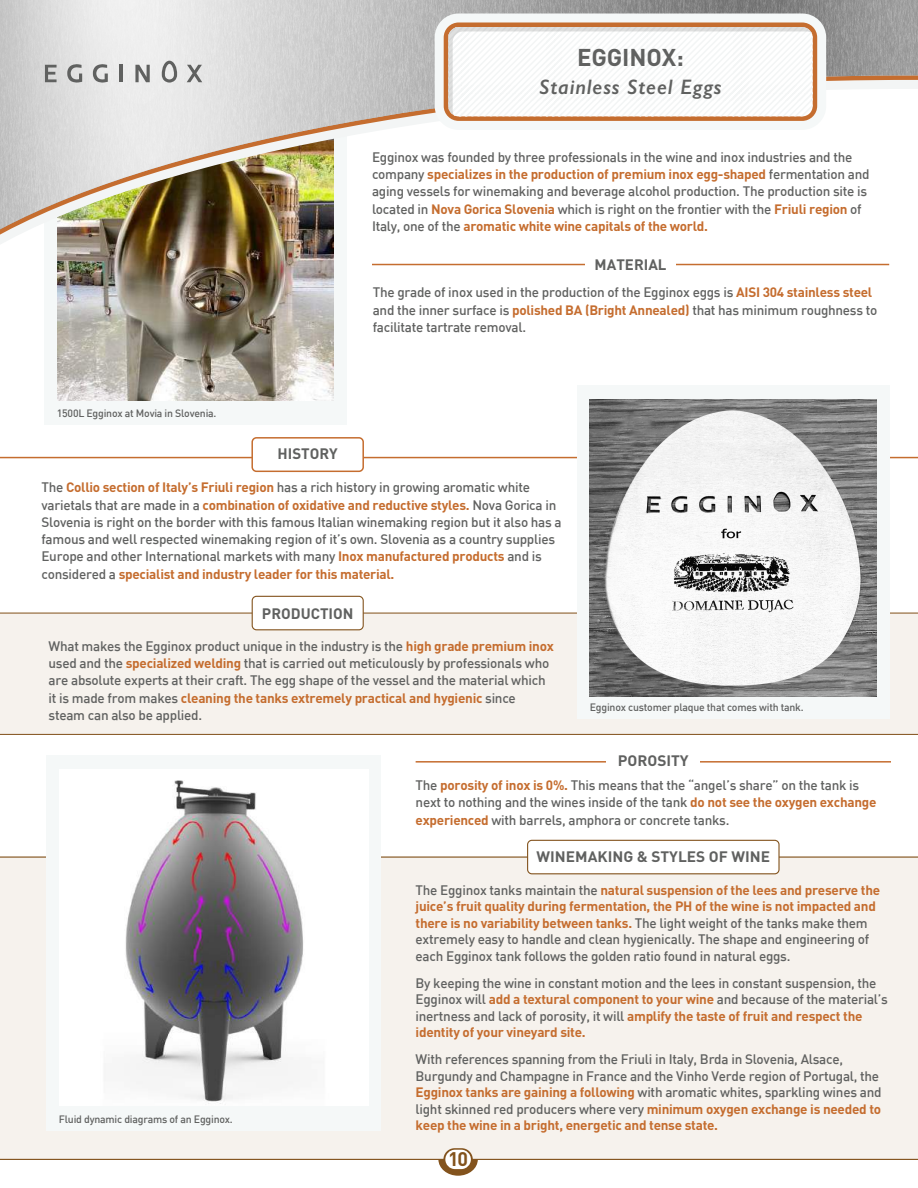
<style>
.page{position:relative;width:918px;height:1188px;background:#fff}
.page>*{position:absolute;margin:0;border:0;box-sizing:border-box;transform-origin:0 0}
.t1{font:700 24px "DIN";color:#606160}
.t2{font:italic 600 21px "Gill Sans";letter-spacing:.04em;color:#606160}
.t3{font:700 19.5px "DIN";color:#83531d}
.t4{font:700 15px "DIN";color:#606160}
.t5{font:500 13.5px/17.2px "DIN";letter-spacing:-.02em;color:#606160}
.t6{font:500 10.5px "DIN";letter-spacing:-.02em;color:#606160}
.s1{font-weight:700;color:#c56d2f}
</style>
<div class="page">
<div style="left:0;top:856px;width:918px;height:304px;background:#f6f2ed"></div>
<hr style="left:0;top:457px;width:918px;height:1px;background:#c56d2f">
<div style="left:0;top:613px;width:918px;height:122px;background:#f6f2ed"></div>
<div style="left:252px;top:438px;width:111px;height:33px;background:#fff;border-radius:4px"></div>
<div style="left:251px;top:437px;width:113px;height:35px;border:2px solid #c56d2f;border-radius:4px"></div>
<div style="left:252px;top:596px;width:111px;height:34px;background:#fff;border-radius:4px"></div>
<div style="left:252px;top:596px;width:112px;height:34px;border:1px solid #83531d;border-radius:4px"></div>
<div style="left:44px;top:36px;width:303px;height:389px;background:#f5f8f8"></div>
<div style="left:577px;top:386px;width:312px;height:333px;background:#f5f8f8"></div>
<div style="left:46px;top:755px;width:335px;height:376px;background:#fff"></div>
<img style="left:58px;top:297px;width:275px;height:104px">
<img style="left:57px;top:264px;width:833px;height:33px">
<img style="left:0;top:229px;width:890px;height:35px">
<img style="left:590px;top:399px;width:287px;height:297px">
<img style="left:126px;top:780px;width:177px;height:322px">
<img style="left:0;top:0;width:918px;height:229px">
<div style="left:435px;top:14px;width:391px;height:116px;border:27px solid #f5f8f8;border-radius:11px"></div>
<div style="left:444px;top:23px;width:373px;height:98px;border:9px solid #c56d2f;border-radius:11px"></div>
<svg style="left:448px;top:27px;width:364px;height:88px"></svg>
<hr style="left:372px;top:264px;width:517px;height:1px;background:#c56d2f">
<div style="left:585px;top:255px;width:91px;height:22px;background:#fff"></div>
<hr style="left:416px;top:761px;width:475px;height:2px;background:#c56d2f">
<div style="left:607px;top:748px;width:93px;height:22px;background:#fff"></div>
<div style="left:528px;top:840px;width:251px;height:34px;background:#fff;border-radius:4px"></div>
<div style="left:527px;top:840px;width:253px;height:34px;border:1px solid #83531d;border-radius:4px"></div>
<hr style="left:120px;top:65px;width:3px;height:17px;background:#606160">
<svg style="left:187px;top:65px;width:15px;height:17px"></svg>
<svg style="left:135px;top:65px;width:15px;height:17px"></svg>
<svg style="left:45px;top:65px;width:12px;height:17px"></svg>
<svg style="left:162px;top:61px;width:15px;height:22px"></svg>
<svg style="left:93px;top:64px;width:15px;height:19px"></svg>
<svg style="left:67px;top:64px;width:15px;height:19px"></svg>
<svg style="left:438px;top:1159px;width:40px;height:17px"></svg>
<svg style="left:443px;top:1148px;width:30px;height:23px"></svg>
<div style="left:445px;top:1150px;width:26px;height:19px;background:#fff;border-radius:10px"></div>
<h1 class="t1" style="left:577px;top:41px;width:108px">EGGINOX:</h1>
<h2 class="t2" style="left:539px;top:74px;width:184px">Stainless Steel Eggs</h2>
<p class="t5" style="left:372px;top:148px;width:499px">Egginox was founded by three professionals in the wine and inox industries and the company <span class="s1">specializes in the production of premium inox egg-shaped</span> fermentation and aging vessels for winemaking and beverage alcohol production. The production site is located in <span class="s1">Nova Gorica Slovenia</span> which is right on the frontier with the <span class="s1">Friuli region</span> of Italy, one of the <span class="s1">aromatic white wine capitals of the world.</span></p>
<p class="t4" style="left:595px;top:255px;width:73px">MATERIAL</p>
<p class="t6" style="left:57px;top:406px;width:161px">1500L Egginox at Movia in Slovenia.</p>
<p class="t5" style="left:373px;top:283px;width:506px">The grade of inox used in the production of the Egginox eggs is <span class="s1">AISI 304 stainless steel </span>and the inner surface is <span class="s1">polished BA (Bright Annealed)</span> that has minimum roughness to facilitate tartrate removal.</p>
<p class="t4" style="left:278px;top:444px;width:62px">HISTORY</p>
<p class="t5" style="left:41px;top:478px;width:522px">The <span class="s1">Collio section of Italy’s Friuli region</span> has a rich history in growing aromatic white varietals that are made in a <span class="s1">combination of oxidative and reductive styles.</span> Nova Gorica in Slovenia is right on the border with this famous Italian winemaking region but it also has a famous and well respected winemaking region of it’s own. Slovenia as a country supplies Europe and other International markets with many <span class="s1">Inox manufactured products</span> and is considered a <span class="s1">specialist and industry leader for this material.</span></p>
<p class="t4" style="left:262px;top:603px;width:93px">PRODUCTION</p>
<p class="t5" style="left:49px;top:637px;width:507px">What makes the Egginox product unique in the industry is the <span class="s1">high grade premium inox </span>used and the <span class="s1">specialized welding</span> that is carried out meticulously by professionals who are absolute experts at their craft. The egg shape of the vessel and the material which it is made from makes <span class="s1">cleaning the tanks extremely practical and hygienic</span> since steam can also be applied.</p>
<p class="t6" style="left:590px;top:701px;width:215px">Egginox customer plaque that comes with tank.</p>
<p class="t4" style="left:618px;top:751px;width:72px">POROSITY</p>
<p class="t5" style="left:416px;top:776px;width:462px">The <span class="s1">porosity of inox is 0%.</span> This means that the “angel’s share” on the tank is next to nothing and the wines inside of the tank <span class="s1">do not see the oxygen exchange experienced</span> with barrels, amphora or concrete tanks.</p>
<p class="t6" style="left:59px;top:1113px;width:175px">Fluid dynamic diagrams of an Egginox.</p>
<p class="t4" style="left:537px;top:847px;width:235px">WINEMAKING &amp; STYLES OF WINE</p>
<p class="t5" style="left:416px;top:881px;width:466px;line-height:16.5px">The Egginox tanks maintain the <span class="s1">natural suspension of the lees and preserve the juice’s fruit quality during fermentation, the PH of the wine is not impacted and there is no variability between tanks.</span> The light weight of the tanks make them extremely easy to handle and clean hygienically. The shape and engineering of each Egginox tank follows the golden ratio found in natural eggs.</p>
<p class="t5" style="left:416px;top:974px;width:474px;line-height:16.5px">By keeping the wine in constant motion and the lees in constant suspension, the Egginox will <span class="s1">add a textural component to your wine</span> and because of the material’s inertness and lack of porosity, it will <span class="s1">amplify the taste of fruit and respect the identity of your vineyard site.</span></p>
<p class="t5" style="left:416px;top:1051px;width:467px;line-height:16.5px">With references spanning from the Friuli in Italy, Brda in Slovenia, Alsace, Burgundy and Champagne in France and the Vinho Verde region of Portugal, the <span class="s1">Egginox tanks are gaining a following</span> with aromatic whites, sparkling wines and light skinned red producers where very <span class="s1">minimum oxygen exchange is needed to keep the wine in a bright, energetic and tense state.</span></p>
<h3 class="t3" style="left:448px;top:1146px;width:22px">10</h3>
</div>
